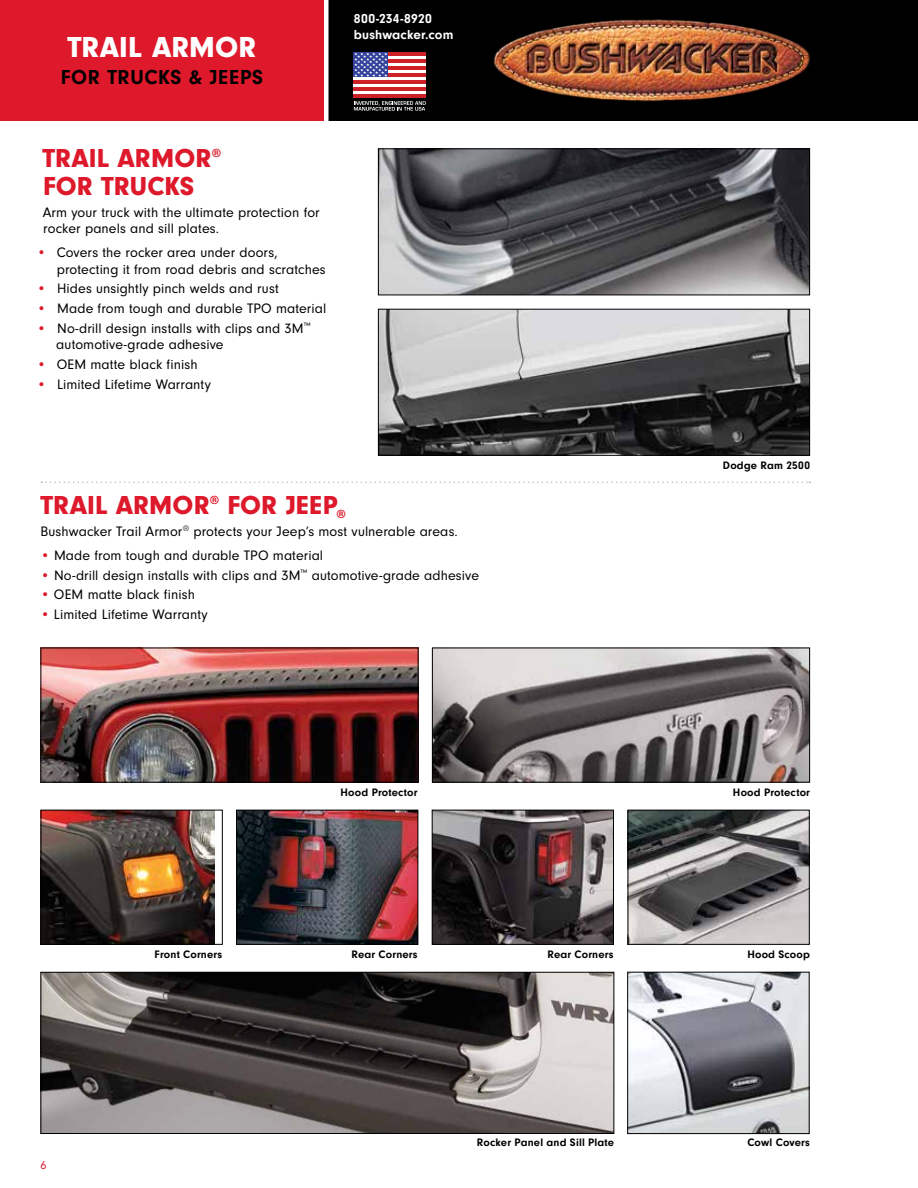
<style>
.page{position:relative;width:918px;height:1188px;background:#fff}
.page>*{position:absolute;margin:0;border:0;box-sizing:border-box;transform-origin:0 0}
.t1{font:900 30px "Neuzeit Gro";letter-spacing:.005em;color:#fff}
.t2{font:900 27px/28.5px "Neuzeit Gro";letter-spacing:.005em;color:#dd192b}
.t3{font:700 21px "Neuzeit Gro";letter-spacing:.03em;color:#000}
.t4{font:14.25px/16.5px "Neuzeit Gro";letter-spacing:.005em;color:#000}
.t5{font:700 13.5px/16.2px "Neuzeit Gro";letter-spacing:.01em;color:#fff}
.t6{font:12px "Neuzeit Gro";color:#dd192b}
.t7{font:700 11.25px "Neuzeit Gro";letter-spacing:.015em;color:#000}
.s1{color:#dd192b}
</style>
<div class="page">
<div style="left:325px;top:0;width:593px;height:122px;background:#000"></div>
<div style="left:0;top:0;width:324px;height:122px;background:#dd192b"></div>
<img style="left:380px;top:150px;width:428px;height:143px">
<div style="left:378px;top:148px;width:432px;height:147px;border:1px solid #000"></div>
<img style="left:238px;top:812px;width:178px;height:131px">
<div style="left:236px;top:810px;width:182px;height:135px;border:1px solid #000"></div>
<img style="left:43px;top:812px;width:171px;height:131px">
<div style="left:41px;top:810px;width:182px;height:135px;border:1px solid #000"></div>
<img style="left:629px;top:974px;width:178px;height:158px">
<div style="left:627px;top:972px;width:182px;height:162px;border:1px solid #000"></div>
<img style="left:42px;top:974px;width:570px;height:158px">
<div style="left:40px;top:972px;width:574px;height:162px;border:1px solid #000"></div>
<img style="left:42px;top:650px;width:374px;height:131px">
<div style="left:40px;top:648px;width:378px;height:135px;border:1px solid #000"></div>
<img style="left:434px;top:812px;width:178px;height:131px">
<div style="left:432px;top:810px;width:182px;height:135px;border:1px solid #000"></div>
<img style="left:630px;top:812px;width:178px;height:131px">
<div style="left:628px;top:810px;width:182px;height:135px;border:1px solid #000"></div>
<img style="left:434px;top:650px;width:374px;height:131px">
<div style="left:432px;top:648px;width:378px;height:135px;border:1px solid #000"></div>
<img style="left:380px;top:311px;width:428px;height:143px">
<div style="left:378px;top:309px;width:432px;height:147px;border:1px solid #000"></div>
<img style="left:493px;top:19px;width:317px;height:83px">
<hr style="left:324px;top:0;width:4px;height:122px;background:#fff">
<div style="left:354px;top:52px;width:72px;height:46px;background:#fff"></div>
<hr style="left:354px;top:52px;width:72px;height:4px;background:#cd2027">
<hr style="left:354px;top:59px;width:72px;height:4px;background:#cd2027">
<hr style="left:354px;top:66px;width:72px;height:4px;background:#cd2027">
<hr style="left:354px;top:73px;width:72px;height:4px;background:#cd2027">
<hr style="left:354px;top:80px;width:72px;height:4px;background:#cd2027">
<hr style="left:354px;top:87px;width:72px;height:4px;background:#cd2027">
<hr style="left:354px;top:94px;width:72px;height:4px;background:#cd2027">
<div style="left:354px;top:52px;width:34px;height:25px;background:#34439b"></div>
<svg style="left:354px;top:53px;width:33px;height:24px"></svg>
<svg style="left:354px;top:101px;width:72px;height:10px"></svg>
<svg style="left:41px;top:482px;width:769px;height:1px"></svg>
<h1 class="t1" style="left:68px;top:30px;width:190px">TRAIL ARMOR</h1>
<h3 class="t3" style="left:61px;top:66px;width:204px">FOR TRUCKS &amp; JEEPS</h3>
<h2 class="t2" style="left:42px;top:143px;width:180px">TRAIL ARMOR<sup>®<br></sup>FOR TRUCKS</h2>
<p class="t4" style="left:43px;top:204px;width:279px">Arm your truck with the ultimate protection for rocker panels and sill plates.</p>
<p class="t4" style="left:57px;top:245px;width:270px;text-indent:-20px"><span class="s1">•</span> Covers the rocker area under doors, protecting it from road debris and scratches</p>
<p class="t4" style="left:37px;top:281px;width:243px"><span class="s1">•</span> Hides unsightly pinch welds and rust</p>
<p class="t4" style="left:37px;top:301px;width:291px"><span class="s1">•</span> Made from tough and durable TPO material</p>
<p class="t4" style="left:56px;top:320px;width:256px;text-indent:-20px"><span class="s1">•</span> No-drill design installs with clips and 3M<sup>™ </sup>automotive-grade adhesive</p>
<p class="t4" style="left:37px;top:357px;width:162px"><span class="s1">•</span> OEM matte black finish</p>
<p class="t4" style="left:37px;top:376px;width:176px"><span class="s1">•</span> Limited Lifetime Warranty</p>
<p class="t5" style="left:354px;top:10px;width:101px">800-234-8920 bushwacker.com</p>
<h2 class="t2" style="left:40px;top:491px;width:307px">TRAIL ARMOR<sup>®</sup> FOR JEEP<sub>®</sub></h2>
<p class="t4" style="left:40px;top:523px;width:419px">Bushwacker Trail Armor<sup>®</sup> protects your Jeep’s most vulnerable areas.</p>
<p class="t4" style="left:41px;top:547px;width:284px"><span class="s1">•</span> Made from tough and durable TPO material</p>
<p class="t4" style="left:41px;top:567px;width:440px"><span class="s1">•</span> No-drill design installs with clips and 3M<sup>™</sup> automotive-grade adhesive</p>
<p class="t4" style="left:41px;top:587px;width:156px"><span class="s1">•</span> OEM matte black finish</p>
<p class="t4" style="left:41px;top:606px;width:169px"><span class="s1">•</span> Limited Lifetime Warranty</p>
<p class="t6" style="left:40px;top:1159px;width:7px">6</p>
<p class="t7" style="left:341px;top:786px;width:79px">Hood Protector</p>
<p class="t7" style="left:155px;top:948px;width:69px">Front Corners</p>
<p class="t7" style="left:351px;top:948px;width:68px">Rear Corners</p>
<p class="t7" style="left:547px;top:948px;width:68px">Rear Corners</p>
<p class="t7" style="left:477px;top:1136px;width:139px">Rocker Panel and Sill Plate</p>
<p class="t7" style="left:723px;top:459px;width:89px">Dodge Ram 2500</p>
<p class="t7" style="left:733px;top:786px;width:79px">Hood Protector</p>
<p class="t7" style="left:747px;top:948px;width:64px">Hood Scoop</p>
<p class="t7" style="left:747px;top:1136px;width:64px">Cowl Covers</p>
</div>
